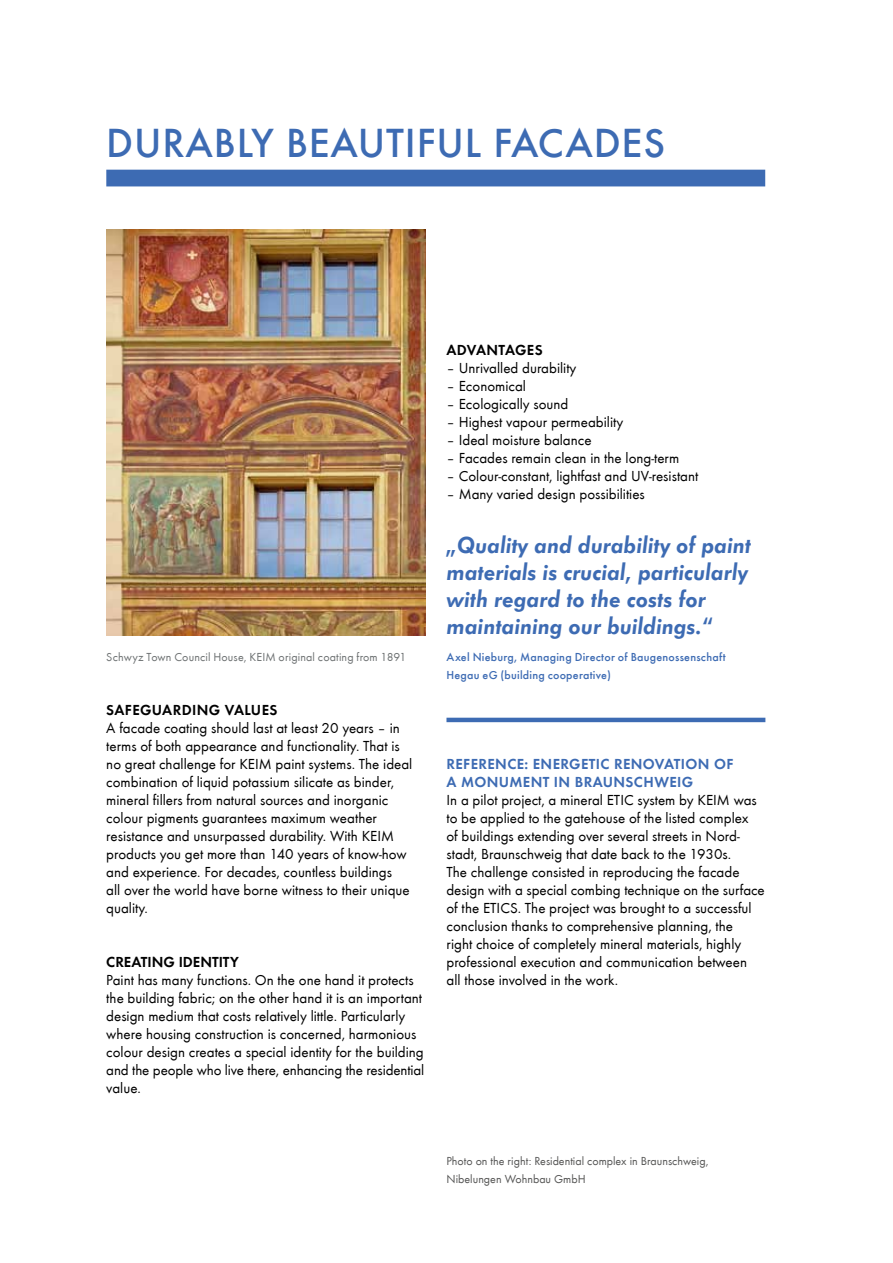
<style>
.page{position:relative;width:893px;height:1263px;background:#fff}
.page>*{position:absolute;margin:0;border:0;box-sizing:border-box;transform-origin:0 0}
.t1{font:500 42px "Futura T";letter-spacing:.02em;color:#3d6bb3}
.t2{font:24px/27px "Futura T Demi Obli";color:#3d6bb3}
.t3{font:15px/18px "Futura T Boo";color:#000}
.t4{font:15px/18px "Futura T Dem";letter-spacing:.025em;color:#3d6bb3}
.t5{font:15px "Futura T Dem";letter-spacing:.01em;color:#000}
.t6{font:500 12px/18px "Futura T";letter-spacing:.02em;color:#3d6bb3}
.t7{font:12px/18px "Futura T Boo";color:#565655}
.t8{font:12px "Futura T Boo";letter-spacing:.01em;color:#6d7172}
</style>
<div class="page">
<div style="left:106px;top:170px;width:659px;height:16px;background:#3d6bb3"></div>
<img style="left:106px;top:229px;width:319px;height:406px">
<hr style="left:446px;top:718px;width:319px;height:4px;background:#3d6bb3">
<h1 class="t1" style="left:106px;top:119px;width:560px">DURABLY BEAUTIFUL FACADES</h1>
<p class="t8" style="left:106px;top:650px;width:302px">Schwyz Town Council House, KEIM original coating from 1891</p>
<p class="t5" style="left:106px;top:701px;width:173px">SAFEGUARDING VALUES</p>
<p class="t3" style="left:106px;top:719px;width:308px">A facade coating should last at least 20 years – in terms of both appearance and functionality. That is no great challenge for KEIM paint systems. The ideal combination of liquid potassium silicate as binder, mineral fillers from natural sources and inorganic colour pigments guarantees maximum weather resistance and unsurpassed durability. With KEIM products you get more than 140 years of know-how and experience. For decades, countless buildings<br>all over the world have borne witness to their unique quality.</p>
<p class="t5" style="left:106px;top:953px;width:134px">CREATING IDENTITY</p>
<p class="t3" style="left:106px;top:971px;width:319px">Paint has many functions. On the one hand it protects the building fabric; on the other hand it is an important design medium that costs relatively little. Particularly where housing construction is concerned, harmonious colour design creates a special identity for the building and the people who live there, enhancing the residential value.</p>
<p class="t5" style="left:446px;top:341px;width:98px">ADVANTAGES</p>
<p class="t3" style="left:446px;top:359px;width:131px">– Unrivalled durability</p>
<p class="t3" style="left:446px;top:377px;width:81px">– Economical</p>
<p class="t3" style="left:446px;top:395px;width:123px">– Ecologically sound</p>
<p class="t3" style="left:446px;top:413px;width:178px">– Highest vapour permeability</p>
<p class="t3" style="left:446px;top:431px;width:147px">– Ideal moisture balance</p>
<p class="t3" style="left:446px;top:449px;width:234px">– Facades remain clean in the long-term</p>
<p class="t3" style="left:446px;top:467px;width:253px">– Colour-constant, lightfast and UV-resistant</p>
<p class="t3" style="left:446px;top:485px;width:200px">– Many varied design possibilities</p>
<h2 class="t2" style="left:446px;top:531px;width:306px">„Quality and durability of paint materials is crucial, particularly with regard to the costs for maintaining our buildings.“</h2>
<p class="t6" style="left:446px;top:648px;width:281px">Axel Nieburg, Managing Director of Baugenossenschaft<br>Hegau eG (building cooperative)</p>
<p class="t4" style="left:446px;top:755px;width:288px">REFERENCE: ENERGETIC RENOVATION OF<br>A MONUMENT IN BRAUNSCHWEIG</p>
<p class="t3" style="left:446px;top:791px;width:320px">In a pilot project, a mineral ETIC system by KEIM was to be applied to the gatehouse of the listed complex<br>of buildings extending over several streets in Nord&shy;stadt, Braunschweig that date back to the 1930s.<br>The challenge consisted in reproducing the facade design with a special combing technique on the surface of the ETICS. The project was brought to a successful conclusion thanks to comprehensive planning, the<br>right choice of completely mineral materials, highly professional execution and communication between all those involved in the work.</p>
<p class="t7" style="left:446px;top:1152px;width:263px">Photo on the right: Residential complex in Braunschweig,<br>Nibelungen Wohnbau GmbH</p>
</div>
